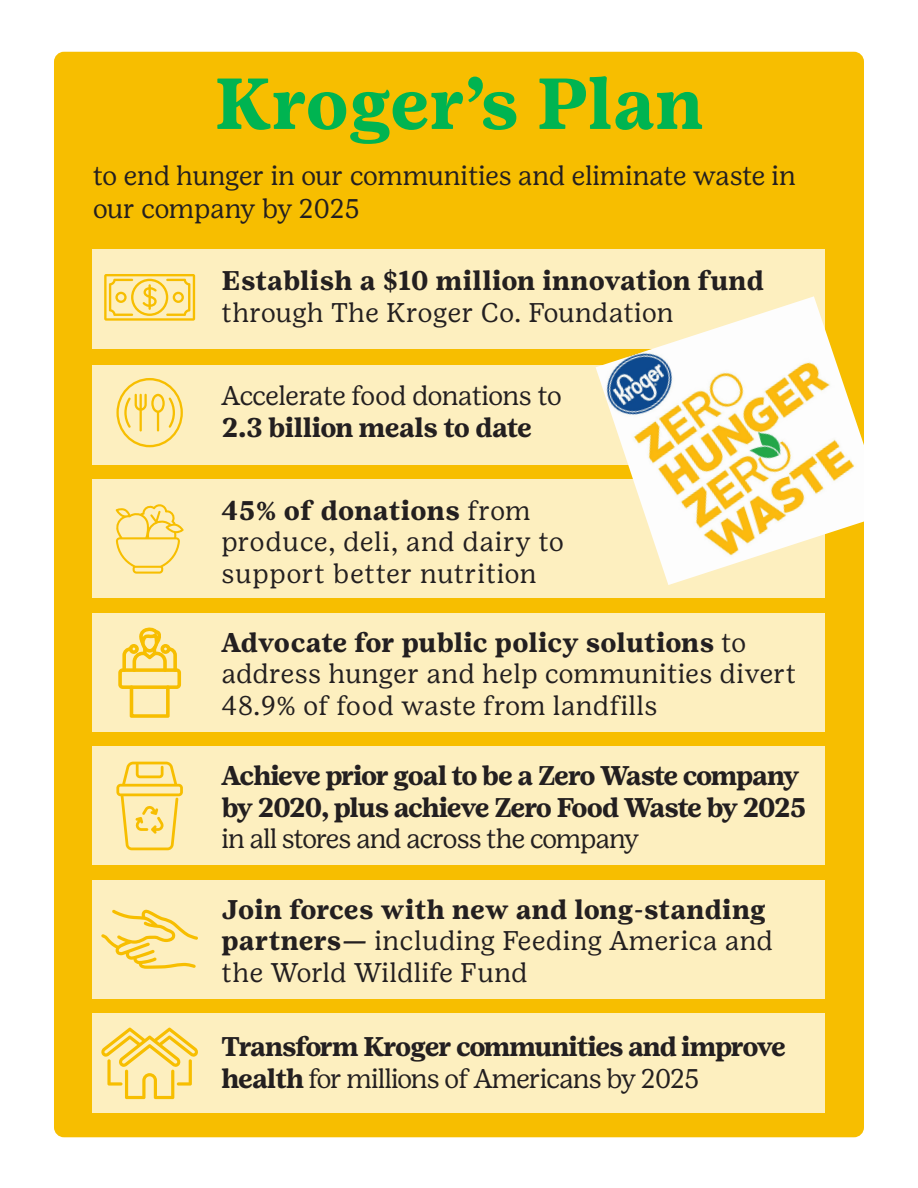
<style>
.page{position:relative;width:918px;height:1188px;background:#fff}
.page>*{position:absolute;margin:0;border:0;box-sizing:border-box;transform-origin:0 0}
.t1{font:700 72px "Girl Scout Text";color:#00b451}
.t2{font:27px/31.5px "Girl Scout Text";letter-spacing:.01em;color:#231f20}
.t3{font:700 27px/31.5px "Girl Scout Text";letter-spacing:-.06em;color:#231f20}
.t4{font:700 27px/31.5px "Girl Scout Text";letter-spacing:-.04em;color:#231f20}
.t5{font:700 27px/31.5px "Girl Scout Text";color:#231f20}
.t6{font:27px/31.5px "Girl Scout Text";letter-spacing:.02em;color:#231f20}
.t7{font:27px/33px "Girl Scout Text";letter-spacing:-.01em;color:#231f20}
.t8{font:27px/31.5px "Girl Scout Text";letter-spacing:-.04em;color:#231f20}
.s1{font-weight:400}
.s2{font-weight:700}
</style>
<div class="page">
<div style="left:57px;top:54px;width:804px;height:1081px;background:#f7be00;border-radius:7px"></div>
<div style="left:54px;top:52px;width:810px;height:1085px;border:5px solid #f7be00;border-radius:7px"></div>
<div style="left:93px;top:250px;width:732px;height:99px;background:#fdefbf"></div>
<div style="left:93px;top:365px;width:732px;height:99px;background:#fdefbf"></div>
<div style="left:93px;top:1014px;width:732px;height:99px;background:#fdefbf"></div>
<div style="left:93px;top:613px;width:732px;height:119px;background:#fdefbf"></div>
<div style="left:93px;top:480px;width:732px;height:118px;background:#fdefbf"></div>
<div style="left:93px;top:747px;width:732px;height:118px;background:#fdefbf"></div>
<div style="left:93px;top:880px;width:732px;height:119px;background:#fdefbf"></div>
<img style="left:596px;top:296px;width:268px;height:289px">
<svg style="left:101px;top:1027px;width:97px;height:72px"></svg>
<svg style="left:104px;top:274px;width:91px;height:47px"></svg>
<svg style="left:116px;top:762px;width:67px;height:88px"></svg>
<svg style="left:116px;top:378px;width:67px;height:69px"></svg>
<svg style="left:115px;top:504px;width:69px;height:70px"></svg>
<svg style="left:118px;top:627px;width:63px;height:91px"></svg>
<svg style="left:101px;top:909px;width:97px;height:60px"></svg>
<p class="t1" style="left:214px;top:60px;width:491px">Kroger’s Plan</p>
<p class="t7" style="left:93px;top:158px;width:705px">to end hunger in our communities and eliminate waste in our company by 2025</p>
<p class="t5" style="left:222px;top:265px;width:544px">Establish a $10 million innovation fund <span class="s1">through The Kroger Co. Foundation</span></p>
<p class="t8" style="left:222px;top:380px;width:342px">Accelerate food donations to<br><span class="s2">2.3 billion meals to date</span></p>
<p class="t6" style="left:222px;top:494px;width:344px"><span class="s2">45% of donations</span> from produce, deli, and dairy to support better nutrition</p>
<p class="t2" style="left:222px;top:626px;width:577px"><span class="s2">Advocate for public policy solutions</span> to address hunger and help communities divert<br>48.9% of food waste from landfills</p>
<p class="t3" style="left:222px;top:760px;width:587px">Achieve prior goal to be a Zero Waste company by 2020, plus achieve Zero Food Waste by 2025 <span class="s1">in all stores and across the company</span></p>
<p class="t2" style="left:222px;top:893px;width:553px"><span class="s2">Join forces with new and long-standing partners—</span> including Feeding America and the World Wildlife Fund</p>
<p class="t4" style="left:222px;top:1031px;width:566px">Transform Kroger communities and improve health <span class="s1">for millions of Americans by 2025</span></p>
</div>
